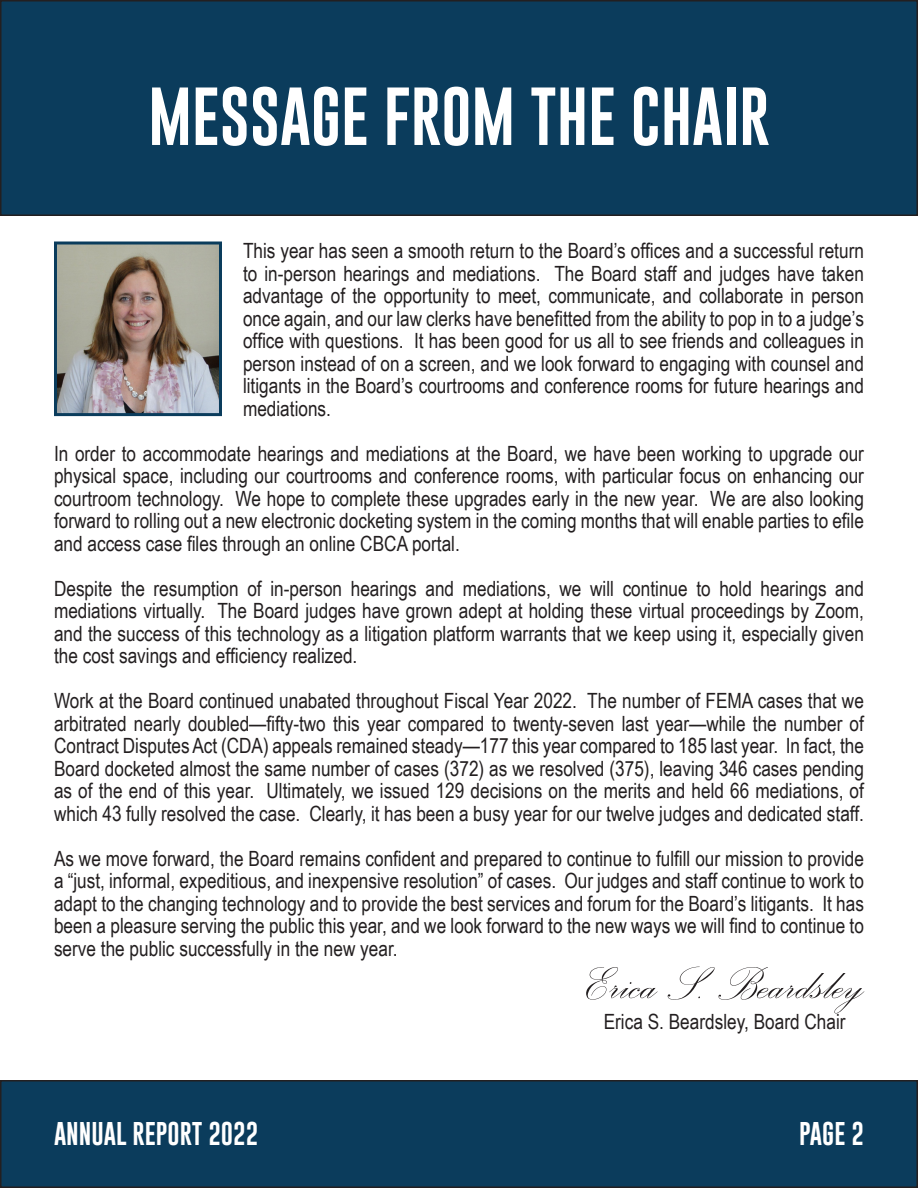
<style>
.page{position:relative;width:918px;height:1188px;background:#fff}
.page>*{position:absolute;margin:0;border:0;box-sizing:border-box;transform-origin:0 0}
.t1{font:60px "Gobold Uplow";color:#fff}
.t2{font:58.5px "Palace Script";color:#231f20}
.t3{font:24px "Gobold Uplow";color:#fff}
.t4{font:21px/22.5px "Arial Narrow";color:#231f20;text-align:justify}
</style>
<div class="page">
<div style="left:1px;top:1081px;width:916px;height:106px;background:#0b3c5c"></div>
<div style="left:0;top:1080px;width:918px;height:108px;border:2px solid #231f20"></div>
<svg style="left:917px;top:1080px;width:1px;height:108px"></svg>
<div style="left:1px;top:1px;width:916px;height:214px;background:#0b3c5c"></div>
<div style="left:0;top:0;width:918px;height:216px;border:2px solid #231f20"></div>
<img style="left:58px;top:246px;width:160px;height:166px">
<div style="left:54px;top:242px;width:168px;height:174px;border:3px solid #0a3c5c"></div>
<p class="t1" style="left:148px;top:69px;width:623px">MESSAGE FROM THE CHAIR</p>
<p class="t4" style="left:243px;top:239px;width:622px">This year has seen a smooth return to the Board’s offices and a successful return to in-person hearings and mediations. The Board staff and judges have taken advantage of the opportunity to meet, communicate, and collaborate in person once again, and our law clerks have benefitted from the ability to pop in to a judge’s office with questions. It has been good for us all to see friends and colleagues in person instead of on a screen, and we look forward to engaging with counsel and litigants in the Board’s courtrooms and conference rooms for future hearings and mediations.</p>
<p class="t4" style="left:54px;top:441px;width:811px">In order to accommodate hearings and mediations at the Board, we have been working to upgrade our physical space, including our courtrooms and conference rooms, with particular focus on enhancing our courtroom technology. We hope to complete these upgrades early in the new year. We are also looking forward to rolling out a new electronic docketing system in the coming months that will enable parties to efile and access case files through an online CBCA portal.</p>
<p class="t4" style="left:54px;top:576px;width:811px">Despite the resumption of in-person hearings and mediations, we will continue to hold hearings and mediations virtually. The Board judges have grown adept at holding these virtual proceedings by Zoom, and the success of this technology as a litigation platform warrants that we keep using it, especially given the cost savings and efficiency realized.</p>
<p class="t4" style="left:54px;top:689px;width:811px">Work at the Board continued unabated throughout Fiscal Year 2022. The number of FEMA cases that we arbitrated nearly doubled—fifty-two this year compared to twenty-seven last year—while the number of Contract Disputes Act (CDA) appeals remained steady—177 this year compared to 185 last year. In fact, the Board docketed almost the same number of cases (372) as we resolved (375), leaving 346 cases pending as of the end of this year. Ultimately, we issued 129 decisions on the merits and held 66 mediations, of which 43 fully resolved the case. Clearly, it has been a busy year for our twelve judges and dedicated staff.</p>
<p class="t4" style="left:54px;top:846px;width:811px">As we move forward, the Board remains confident and prepared to continue to fulfill our mission to provide a “just, informal, expeditious, and inexpensive resolution” of cases. Our judges and staff continue to work to adapt to the changing technology and to provide the best services and forum for the Board’s litigants. It has been a pleasure serving the public this year, and we look forward to the new ways we will find to continue to serve the public successfully in the new year.</p>
<p class="t2" style="left:584px;top:946px;width:281px">Erica S. Beardsley</p>
<p class="t4" style="left:604px;top:1009px;width:243px">Erica S. Beardsley, Board Chair</p>
<p class="t3" style="left:54px;top:1114px;width:206px">ANNUAL REPORT 2022</p>
<p class="t3" style="left:799px;top:1114px;width:66px">PAGE 2</p>
</div>
